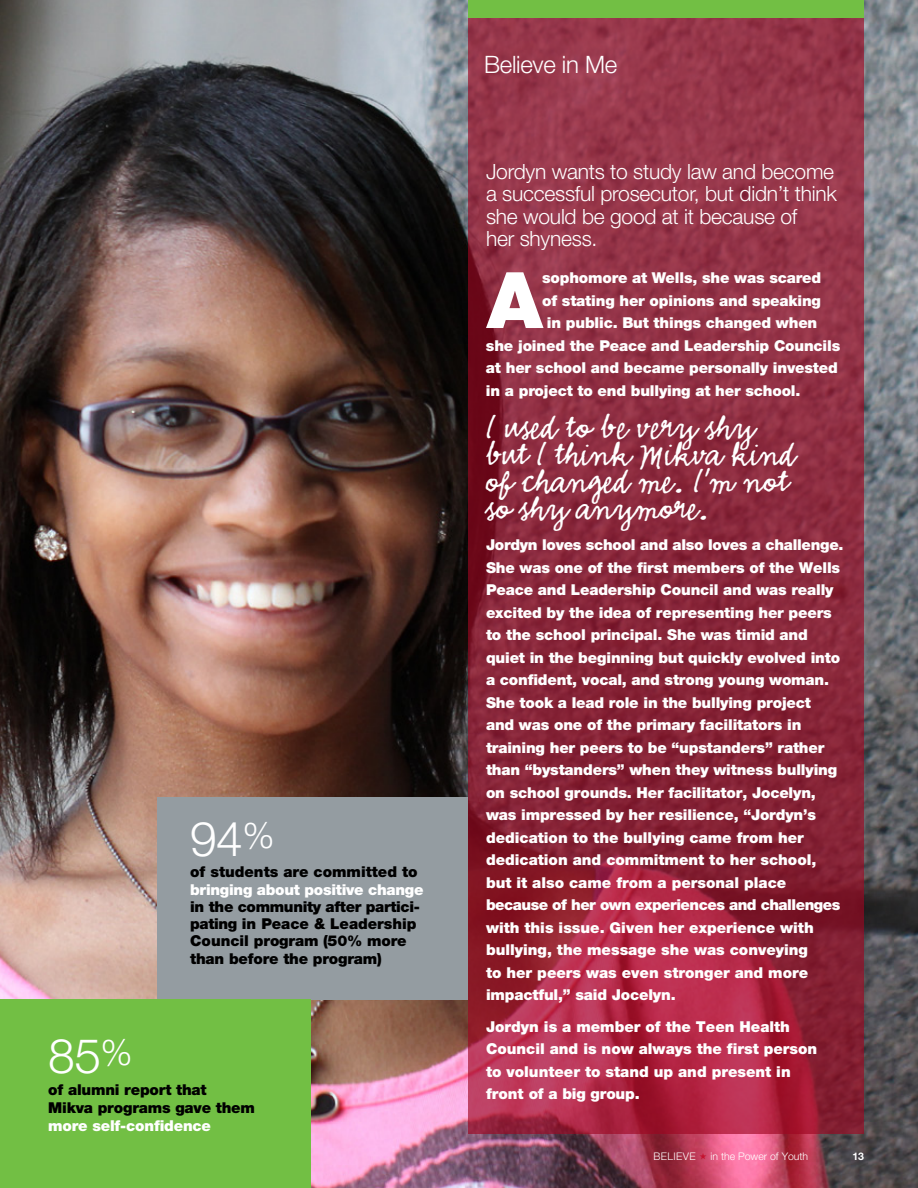
<style>
.page{position:relative;width:918px;height:1188px;background:#fff}
.page>*{position:absolute;margin:0;border:0;box-sizing:border-box;transform-origin:0 0}
.t1{font:900 78px "Helvetica Neue";color:#fff}
.t2{font:300 48px "Helvetica Neue";color:#fff}
.t3{font:37.5px/27px "Emmascript MVB Std";letter-spacing:-.01em;color:#fff}
.t4{font:300 24px "Helvetica Neue";letter-spacing:-.01em;color:#fff}
.t5{font:300 21px/22.5px "Helvetica Neue";letter-spacing:-.01em;color:#fff}
.t6{font:900 15px/22.5px "Helvetica Neue";letter-spacing:-.01em;color:#fff}
.t7{font:900 15px/17.2px "Helvetica Neue";letter-spacing:-.01em;color:#000}
.t8{font:300 10.5px "Helvetica Neue";letter-spacing:-.005em;color:#fff}
.t9{font:300 10.5px "Helvetica Neue";letter-spacing:.035em;color:#fff}
.t10{font:700 10.5px "Helvetica Neue";color:#fff}
</style>
<div class="page">
<img style="left:0;top:0;width:918px;height:1188px">
<svg style="left:468px;top:18px;width:396px;height:1116px;background:#91293e"></svg>
<div style="left:158px;top:797px;width:310px;height:203px;background:#949ca1"></div>
<div style="left:0;top:999px;width:310px;height:189px;background:#72bf44"></div>
<div style="left:468px;top:0;width:396px;height:18px;background:#72bf44"></div>
<svg style="left:700px;top:1153px;width:7px;height:7px"></svg>
<h2 class="t2" style="left:190px;top:809px;width:86px">94<sup>%</sup></h2>
<p class="t7" style="left:190px;top:863px;width:229px">of students are committed to</p>
<p class="t6" style="left:190px;top:878px;width:235px">bringing about positive change</p>
<p class="t7" style="left:190px;top:898px;width:231px">in the community after partici&shy;pating in Peace &amp; Leadership<br>Council program (50% more than before the program)</p>
<h2 class="t2" style="left:48px;top:1027px;width:86px">85<sup>%</sup></h2>
<p class="t7" style="left:48px;top:1081px;width:208px;line-height:18px">of alumni report that<br>Mikva programs gave them</p>
<p class="t6" style="left:48px;top:1115px;width:164px">more self-confidence</p>
<h3 class="t4" style="left:484px;top:50px;width:135px">Believe in Me</h3>
<h3 class="t5" style="left:486px;top:159px;width:352px">Jordyn wants to study law and become a successful prosecutor, but didn’t think she would be good at it because of<br>her shyness.</h3>
<h1 class="t1" style="left:487px;top:254px;width:58px">A</h1>
<p class="t6" style="left:542px;top:266px;width:281px">sophomore at Wells, she was scared</p>
<p class="t6" style="left:542px;top:289px;width:281px">of stating her opinions and speaking</p>
<p class="t6" style="left:547px;top:311px;width:272px">in public. But things changed when</p>
<p class="t6" style="left:486px;top:334px;width:356px">she joined the Peace and Leadership Councils</p>
<p class="t6" style="left:486px;top:356px;width:353px">at her school and became personally invested</p>
<p class="t6" style="left:486px;top:379px;width:316px">in a project to end bullying at her school.</p>
<h3 class="t3" style="left:486px;top:414px;width:312px">I used to be very shy but I think Mikva kind of changed me. I’m not so shy anymore.</h3>
<p class="t6" style="left:486px;top:533px;width:359px">Jordyn loves school and also loves a challenge.<br>She was one of the first members of the Wells Peace and Leadership Council and was really excited by the idea of representing her peers to the school principal. She was timid and quiet in the beginning but quickly evolved into a confident, vocal, and strong young woman.<br>She took a lead role in the bullying project<br>and was one of the primary facilitators in training her peers to be “upstanders” rather than “bystanders” when they witness bullying on school grounds. Her facilitator, Jocelyn, was impressed by her resilience, “Jordyn’s dedication to the bullying came from her dedication and commitment to her school, but it also came from a personal place because of her own experiences and challenges with this issue. Given her experience with bullying, the message she was conveying<br>to her peers was even stronger and more impactful,” said Jocelyn.</p>
<p class="t6" style="left:486px;top:1015px;width:333px">Jordyn is a member of the Teen Health Council and is now always the first person to volunteer to stand up and present in front of a big group.</p>
<p class="t9" style="left:653px;top:1150px;width:44px">BELIEVE</p>
<p class="t8" style="left:710px;top:1150px;width:99px">in the Power of Youth</p>
<p class="t10" style="left:852px;top:1150px;width:13px">13</p>
</div>
